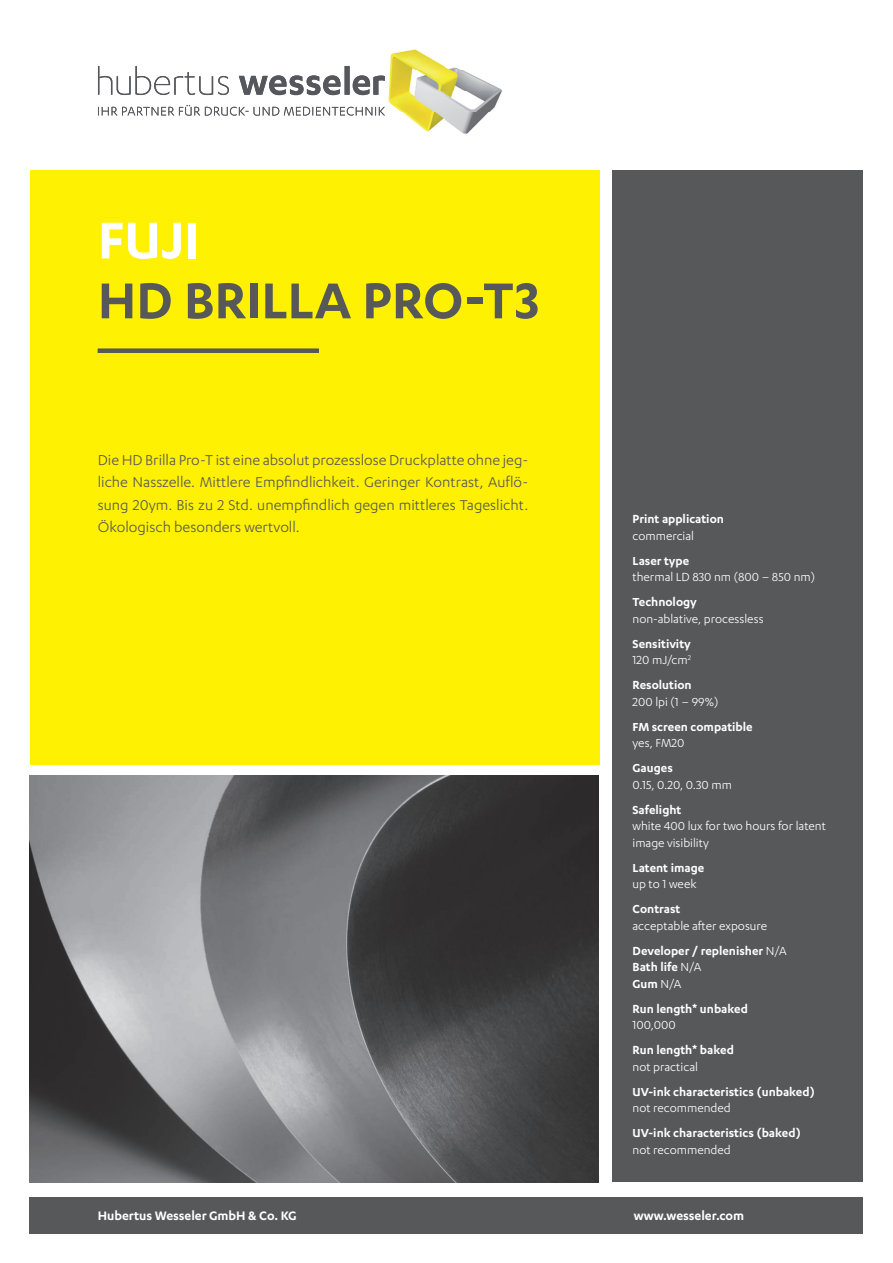
<style>
.page{position:relative;width:893px;height:1263px;background:#fff}
.page>*{position:absolute;margin:0;border:0;box-sizing:border-box;transform-origin:0 0}
.t1{font:600 60px "Karbon";color:#fff}
.t2{font:600 58.5px "Karbon";color:#57585a}
.t3{font:16.5px/22.5px "Karbon";color:#57585a;text-align:justify}
.t4{font:600 14.25px "Karbon";letter-spacing:-.005em;color:#fff}
.t5{font:13.5px/16.5px "Karbon";color:#fff}
.t6{font:600 13.5px/16.5px "Karbon";color:#fff}
.s1{font-weight:400}
.s2{font-weight:600}
</style>
<div class="page">
<img style="left:388px;top:49px;width:115px;height:85px">
<div style="left:30px;top:170px;width:570px;height:595px;background:#fff101"></div>
<div style="left:612px;top:170px;width:251px;height:1011px;background:#57585a"></div>
<svg style="left:98px;top:66px;width:287px;height:29px"></svg>
<svg style="left:98px;top:105px;width:287px;height:11px"></svg>
<div style="left:30px;top:1197px;width:833px;height:36px;background:#57585a"></div>
<hr style="left:98px;top:349px;width:221px;height:4px;background:#57585a">
<img style="left:30px;top:776px;width:568px;height:406px">
<h1 class="t1" style="left:98px;top:206px;width:104px">fuji</h1>
<h2 class="t2" style="left:98px;top:268px;width:443px">HD Brilla Pro-T3</h2>
<p class="t3" style="left:98px;top:448px;width:432px">Die HD Brilla Pro-T ist eine absolut prozesslose Druckplatte ohne jeg&shy;liche Nasszelle. Mittlere Empfindlichkeit. Geringer Kontrast, Auflö&shy;sung 20ym. Bis zu 2 Std. unempfindlich gegen mittleres Tageslicht.<br>Ökologisch besonders wertvoll.</p>
<p class="t6" style="left:632px;top:510px;width:93px">Print application</p>
<p class="t5" style="left:632px;top:527px;width:63px">commercial</p>
<p class="t6" style="left:632px;top:552px;width:58px">Laser type</p>
<p class="t5" style="left:632px;top:568px;width:184px">thermal LD 830 nm (800 – 850 nm)</p>
<p class="t6" style="left:632px;top:593px;width:66px">Technology</p>
<p class="t5" style="left:632px;top:610px;width:133px">non-ablative, processless</p>
<p class="t6" style="left:632px;top:635px;width:60px">Sensitivity<br><span class="s1">120 mJ/cm</span><sup>2</sup></p>
<p class="t6" style="left:632px;top:676px;width:61px">Resolution</p>
<p class="t5" style="left:632px;top:693px;width:87px">200 lpi (1 – 99%)</p>
<p class="t6" style="left:632px;top:718px;width:122px">FM screen compatible</p>
<p class="t5" style="left:632px;top:734px;width:53px">yes, FM20</p>
<p class="t6" style="left:632px;top:759px;width:42px">Gauges</p>
<p class="t5" style="left:632px;top:776px;width:101px">0.15, 0.20, 0.30 mm</p>
<p class="t6" style="left:632px;top:801px;width:50px">Safelight</p>
<p class="t5" style="left:632px;top:817px;width:195px">white 400 lux for two hours for latent image visibility</p>
<p class="t6" style="left:632px;top:859px;width:73px">Latent image</p>
<p class="t5" style="left:632px;top:875px;width:66px">up to 1 week</p>
<p class="t6" style="left:632px;top:900px;width:49px">Contrast</p>
<p class="t5" style="left:632px;top:913px;width:156px;line-height:25px">acceptable after exposure<br><span class="s2">Developer / replenisher</span> N/A</p>
<p class="t6" style="left:632px;top:958px;width:70px">Bath life <span class="s1">N/A<br></span>Gum <span class="s1">N/A</span></p>
<p class="t6" style="left:632px;top:1000px;width:117px">Run length* unbaked</p>
<p class="t5" style="left:632px;top:1016px;width:45px">100,000</p>
<p class="t6" style="left:632px;top:1041px;width:103px">Run length* baked</p>
<p class="t5" style="left:632px;top:1058px;width:67px">not practical</p>
<p class="t6" style="left:632px;top:1083px;width:184px">UV-ink characteristics (unbaked)</p>
<p class="t5" style="left:632px;top:1099px;width:100px">not recommended</p>
<p class="t6" style="left:632px;top:1124px;width:170px">UV-ink characteristics (baked)</p>
<p class="t5" style="left:632px;top:1141px;width:100px">not recommended</p>
<p class="t4" style="left:98px;top:1207px;width:200px">Hubertus Wesseler GmbH &amp; Co. KG</p>
<p class="t4" style="left:634px;top:1207px;width:112px">www.wesseler.com</p>
</div>
